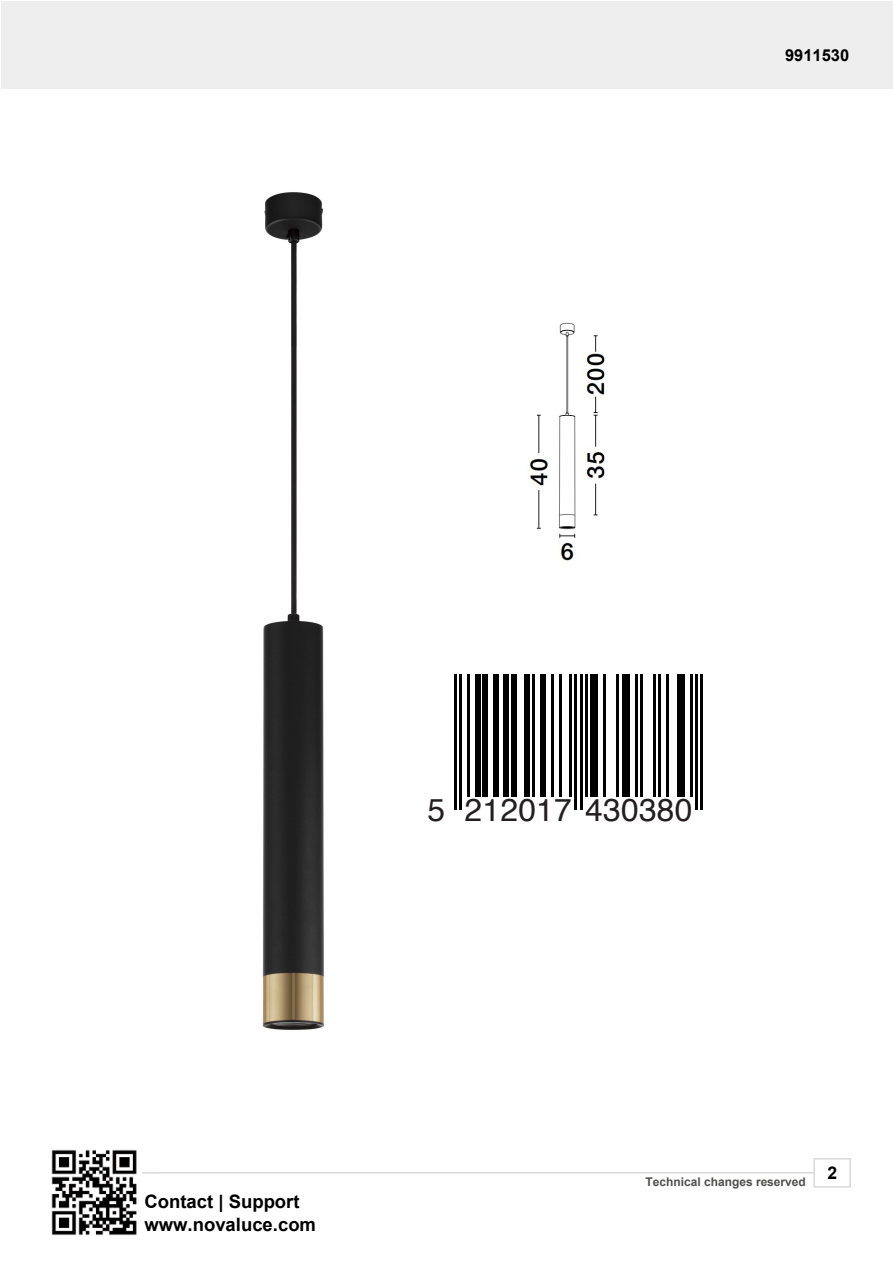
<style>
.page{position:relative;width:893px;height:1263px;background:#fff}
.page>*{position:absolute;margin:0;border:0;box-sizing:border-box;transform-origin:0 0}
.t1{font:31.65px "Helvetica";letter-spacing:.01em;color:#231f20}
.t2{font:700 18.45px/23.1px "Arial";color:#000}
.t3{font:700 17.55px "Arial";color:#000}
.t4{font:700 16.5px "Arial";color:#000}
.t5{font:700 12px "Arial";color:#4f4f4e}
</style>
<div class="page">
<div style="left:1px;top:2px;width:892px;height:87px;background:#efeeee"></div>
<hr style="left:142px;top:1172px;width:672px;height:1px;background:#dadada">
<div style="left:813px;top:1158px;width:38px;height:29px;border:2px solid #dadada"></div>
<img style="left:51px;top:1149px;width:86px;height:87px">
<img style="left:262px;top:192px;width:63px;height:838px">
<img style="left:529px;top:322px;width:76px;height:239px">
<hr style="left:454px;top:674px;width:2px;height:136px;background:#000">
<hr style="left:459px;top:674px;width:3px;height:136px;background:#000">
<hr style="left:467px;top:674px;width:3px;height:122px;background:#000">
<div style="left:475px;top:674px;width:5px;height:122px;background:#000"></div>
<div style="left:482px;top:674px;width:6px;height:122px;background:#000"></div>
<div style="left:493px;top:674px;width:5px;height:122px;background:#000"></div>
<div style="left:503px;top:674px;width:6px;height:122px;background:#000"></div>
<div style="left:511px;top:674px;width:6px;height:122px;background:#000"></div>
<div style="left:525px;top:674px;width:5px;height:122px;background:#000"></div>
<hr style="left:533px;top:674px;width:2px;height:122px;background:#000">
<div style="left:541px;top:674px;width:5px;height:122px;background:#000"></div>
<hr style="left:551px;top:674px;width:3px;height:122px;background:#000">
<hr style="left:559px;top:674px;width:2px;height:122px;background:#000">
<hr style="left:569px;top:674px;width:3px;height:122px;background:#000">
<hr style="left:575px;top:674px;width:2px;height:136px;background:#000">
<hr style="left:580px;top:674px;width:2px;height:136px;background:#000">
<hr style="left:585px;top:674px;width:3px;height:122px;background:#000">
<div style="left:590px;top:674px;width:8px;height:122px;background:#000"></div>
<hr style="left:603px;top:674px;width:3px;height:122px;background:#000">
<hr style="left:617px;top:674px;width:2px;height:122px;background:#000">
<div style="left:622px;top:674px;width:8px;height:122px;background:#000"></div>
<hr style="left:635px;top:674px;width:2px;height:122px;background:#000">
<hr style="left:640px;top:674px;width:3px;height:122px;background:#000">
<hr style="left:653px;top:674px;width:3px;height:122px;background:#000">
<hr style="left:658px;top:674px;width:3px;height:122px;background:#000">
<hr style="left:666px;top:674px;width:3px;height:122px;background:#000">
<div style="left:677px;top:674px;width:8px;height:122px;background:#000"></div>
<hr style="left:690px;top:674px;width:3px;height:122px;background:#000">
<hr style="left:695px;top:674px;width:3px;height:136px;background:#000">
<hr style="left:700px;top:674px;width:3px;height:136px;background:#000">
<p class="t4" style="left:785px;top:43px;width:66px">9911530</p>
<h1 class="t1" style="left:428px;top:785px;width:266px">5 212017 430380</h1>
<p class="t2" style="left:144px;top:1190px;width:173px">Contact | Support www.novaluce.com</p>
<p class="t5" style="left:646px;top:1173px;width:162px">Technical changes reserved</p>
<p class="t3" style="left:827px;top:1161px;width:11px">2</p>
</div>
